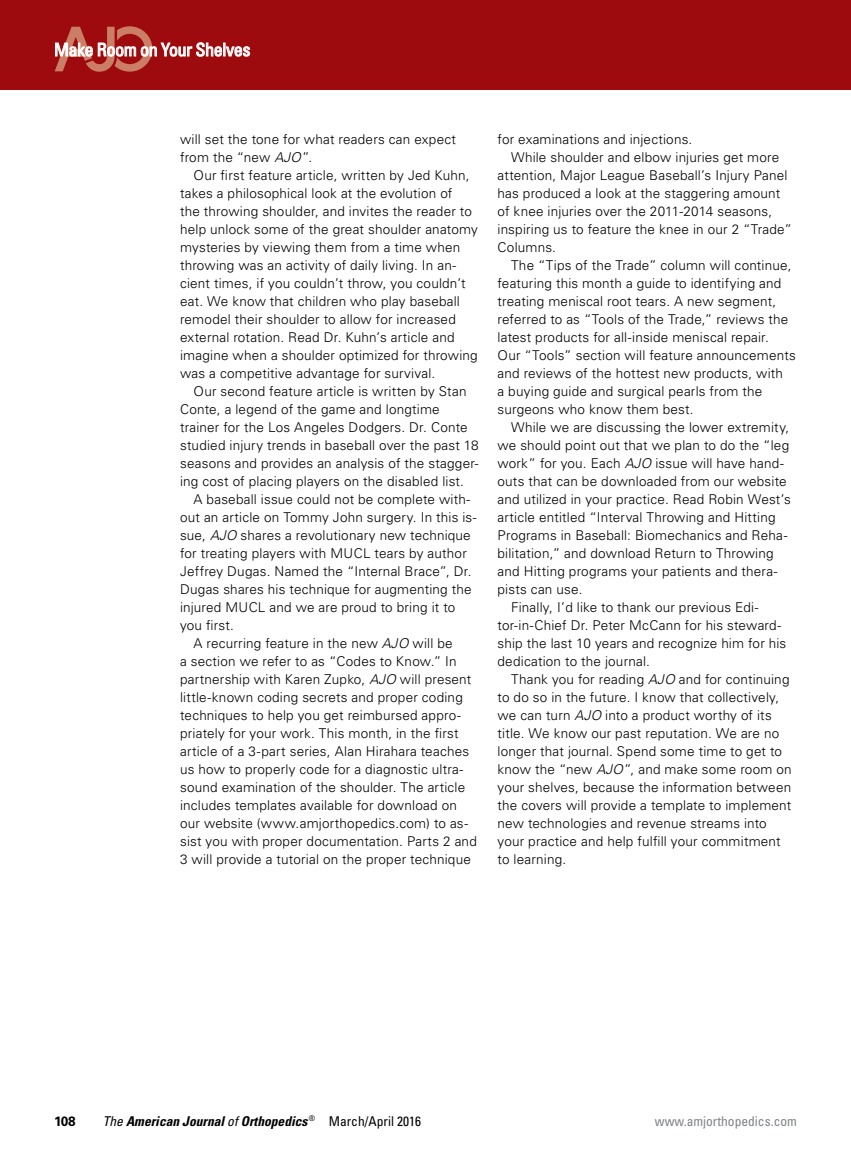
<style>
.page{position:relative;width:851px;height:1161px;background:#fff}
.page>*{position:absolute;margin:0;border:0;box-sizing:border-box;transform-origin:0 0}
.t1{font:condensed 18px "Univers LT Std";letter-spacing:-.02em;color:#fff}
.t2{font:300 13.5px/18px "Univers LT Std";letter-spacing:.015em;color:#000}
.t3{font:italic 700 condensed 13.5px "Univers LT Std";color:#000}
.t4{font:condensed 13.5px "Univers LT Std";color:#808285}
.t5{font:700 13.5px "Univers LT Std";color:#000}
.s1{font-style:italic}
.s2{font-weight:400}
.s3{font-weight:400;font-style:normal}
</style>
<div class="page">
<div style="left:0;top:0;width:850px;height:90px;background:#9e0b0f"></div>
<svg style="left:55px;top:26px;width:195px;height:46px"></svg>
<h1 class="t1" style="left:54px;top:38px;width:198px">Make Room on Your Shelves</h1>
<p class="t2" style="left:180px;top:130px;width:277px">will set the tone for what readers can expect from the “new <span class="s1">AJO</span>”.</p>
<p class="t2" style="left:180px;top:166px;width:299px;text-indent:14px">Our first feature article, written by Jed Kuhn, takes a philosophical look at the evolution of<br>the throwing shoulder, and invites the reader to help unlock some of the great shoulder anatomy mysteries by viewing them from a time when throwing was an activity of daily living. In an&shy;cient times, if you couldn’t throw, you couldn’t eat. We know that children who play baseball remodel their shoulder to allow for increased external rotation. Read Dr. Kuhn’s article and imagine when a shoulder optimized for throwing was a competitive advantage for survival.</p>
<p class="t2" style="left:180px;top:382px;width:300px;text-indent:14px">Our second feature article is written by Stan Conte, a legend of the game and longtime trainer for the Los Angeles Dodgers. Dr. Conte studied injury trends in baseball over the past 18 seasons and provides an analysis of the stagger&shy;ing cost of placing players on the disabled list.</p>
<p class="t2" style="left:194px;top:490px;width:278px">A baseball issue could not be complete with-</p>
<p class="t2" style="left:180px;top:508px;width:298px">out an article on Tommy John surgery. In this is-</p>
<p class="t2" style="left:180px;top:526px;width:292px">sue, <span class="s1">AJO</span> shares a revolutionary new technique</p>
<p class="t2" style="left:180px;top:544px;width:288px">for treating players with MUCL tears by author</p>
<p class="t2" style="left:180px;top:562px;width:293px">Jeffrey Dugas. Named the “Internal Brace”, Dr.</p>
<p class="t2" style="left:180px;top:580px;width:293px">Dugas shares his technique for augmenting the</p>
<p class="t2" style="left:180px;top:598px;width:277px">injured MUCL and we are proud to bring it to</p>
<p class="t2" style="left:180px;top:616px;width:55px">you first.</p>
<p class="t2" style="left:194px;top:634px;width:260px">A recurring feature in the new <span class="s1">AJO</span> will be</p>
<p class="t2" style="left:180px;top:652px;width:278px">a section we refer to as “Codes to Know.” In</p>
<p class="t2" style="left:180px;top:670px;width:293px">partnership with Karen Zupko, <span class="s1">AJO</span> will present</p>
<p class="t2" style="left:180px;top:688px;width:284px">little-known coding secrets and proper coding</p>
<p class="t2" style="left:180px;top:706px;width:282px">techniques to help you get reimbursed appro-</p>
<p class="t2" style="left:180px;top:724px;width:280px">priately for your work. This month, in the first</p>
<p class="t2" style="left:180px;top:742px;width:290px">article of a 3-part series, Alan Hirahara teaches</p>
<p class="t2" style="left:180px;top:760px;width:285px">us how to properly code for a diagnostic ultra-</p>
<p class="t2" style="left:180px;top:778px;width:286px">sound examination of the shoulder. The article</p>
<p class="t2" style="left:180px;top:796px;width:278px">includes templates available for download on</p>
<p class="t2" style="left:180px;top:814px;width:289px">our website (www.amjorthopedics.com) to as-</p>
<p class="t2" style="left:180px;top:832px;width:298px">sist you with proper documentation. Parts 2 and</p>
<p class="t2" style="left:180px;top:850px;width:292px">3 will provide a tutorial on the proper technique</p>
<p class="t2" style="left:497px;top:130px;width:196px">for examinations and injections.</p>
<p class="t2" style="left:511px;top:148px;width:270px">While shoulder and elbow injuries get more</p>
<p class="t2" style="left:497px;top:166px;width:291px">attention, Major League Baseball’s Injury Panel</p>
<p class="t2" style="left:497px;top:184px;width:284px">has produced a look at the staggering amount</p>
<p class="t2" style="left:497px;top:202px;width:276px">of knee injuries over the 2011-2014 seasons,</p>
<p class="t2" style="left:497px;top:220px;width:296px">inspiring us to feature the knee in our 2 “Trade”</p>
<p class="t2" style="left:497px;top:238px;width:60px">Columns.</p>
<p class="t2" style="left:511px;top:256px;width:282px">The “Tips of the Trade” column will continue,</p>
<p class="t2" style="left:497px;top:274px;width:285px">featuring this month a guide to identifying and</p>
<p class="t2" style="left:497px;top:292px;width:280px">treating meniscal root tears. A new segment,</p>
<p class="t2" style="left:497px;top:310px;width:292px">referred to as “Tools of the Trade,” reviews the</p>
<p class="t2" style="left:497px;top:328px;width:273px">latest products for all-inside meniscal repair.</p>
<p class="t2" style="left:497px;top:346px;width:300px">Our “Tools” section will feature announcements</p>
<p class="t2" style="left:497px;top:364px;width:287px">and reviews of the hottest new products, with</p>
<p class="t2" style="left:497px;top:382px;width:266px">a buying guide and surgical pearls from the</p>
<p class="t2" style="left:497px;top:400px;width:198px">surgeons who know them best.</p>
<p class="t2" style="left:511px;top:418px;width:280px">While we are discussing the lower extremity,</p>
<p class="t2" style="left:497px;top:436px;width:293px">we should point out that we plan to do the “leg</p>
<p class="t2" style="left:497px;top:454px;width:288px">work” for you. Each <span class="s1">AJO</span> issue will have hand-</p>
<p class="t2" style="left:497px;top:472px;width:291px">outs that can be downloaded from our website</p>
<p class="t2" style="left:497px;top:490px;width:295px">and utilized in your practice. Read Robin West’s</p>
<p class="t2" style="left:497px;top:508px;width:279px">article entitled “Interval Throwing and Hitting</p>
<p class="t2" style="left:497px;top:526px;width:291px">Programs in Baseball: Biomechanics and Reha-</p>
<p class="t2" style="left:497px;top:544px;width:277px">bilitation,” and download Return to Throwing</p>
<p class="t2" style="left:497px;top:562px;width:281px">and Hitting programs your patients and thera-</p>
<p class="t2" style="left:497px;top:580px;width:86px">pists can use.</p>
<p class="t2" style="left:511px;top:598px;width:249px">Finally, I’d like to thank our previous Edi-</p>
<p class="t2" style="left:497px;top:616px;width:285px">tor-in-Chief Dr. Peter McCann for his steward-</p>
<p class="t2" style="left:497px;top:634px;width:290px">ship the last 10 years and recognize him for his</p>
<p class="t2" style="left:497px;top:652px;width:154px">dedication to the journal.</p>
<p class="t2" style="left:511px;top:670px;width:280px">Thank you for reading <span class="s1">AJO</span> and for continuing</p>
<p class="t2" style="left:497px;top:688px;width:283px">to do so in the future. I know that collectively,</p>
<p class="t2" style="left:497px;top:706px;width:276px">we can turn <span class="s1">AJO</span> into a product worthy of its</p>
<p class="t2" style="left:497px;top:724px;width:283px">title. We know our past reputation. We are no</p>
<p class="t2" style="left:497px;top:742px;width:286px">longer that journal. Spend some time to get to</p>
<p class="t2" style="left:497px;top:760px;width:295px">know the “new <span class="s1">AJO</span>”, and make some room on</p>
<p class="t2" style="left:497px;top:778px;width:295px">your shelves, because the information between</p>
<p class="t2" style="left:497px;top:796px;width:295px">the covers will provide a template to implement</p>
<p class="t2" style="left:497px;top:814px;width:271px">new technologies and revenue streams into</p>
<p class="t2" style="left:497px;top:832px;width:284px">your practice and help fulfill your commitment</p>
<p class="t2" style="left:497px;top:850px;width:70px">to learning.</p>
<p class="t5" style="left:54px;top:1113px;width:23px">108</p>
<p class="t3" style="left:103px;top:1113px;width:320px"><span class="s2">The</span> American Journal <span class="s2">of</span> Orthopedics <sup>®</sup> <span class="s3">March/April 2016</span></p>
<p class="t4" style="left:655px;top:1112px;width:143px">www.amjorthopedics.com</p>
</div>
